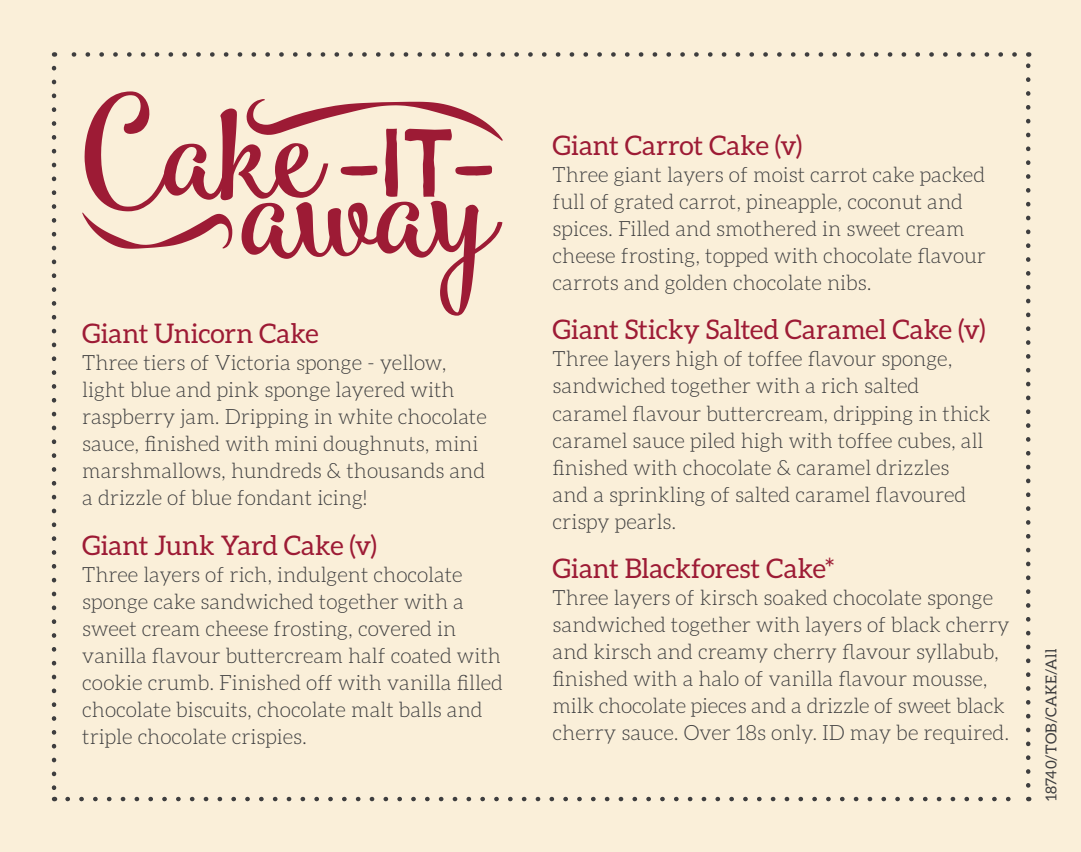
<style>
.page{position:relative;width:1081px;height:852px;background:#fff}
.page>*{position:absolute;margin:0;border:0;box-sizing:border-box;transform-origin:0 0}
.t1{font:98.1px "Giraffe Skinny";color:#9d1b35;scale:.78 1}
.t2{font:27px "Aleo";color:#9d1b35}
.t3{font:300 21px/27px "Aleo";color:#3e3e3f}
.t4{font:15px "Aleo";letter-spacing:.025em;color:#3e3e3f}
.s1{font-family:"Bizon"}
</style>
<div class="page">
<div style="left:0;top:0;width:1080px;height:851px;background:#faefd9"></div>
<svg style="left:68px;top:796px;width:943px;height:5px"></svg>
<svg style="left:71px;top:52px;width:943px;height:5px"></svg>
<svg style="left:52px;top:68px;width:4px;height:733px"></svg>
<svg style="left:1026px;top:52px;width:4px;height:733px"></svg>
<svg style="left:82px;top:91px;width:420px;height:224px"></svg>
<h1 class="t1" style="left:337px;top:109px;width:205px">–<span class="s1">it</span>–</h1>
<p class="t2" style="left:82px;top:318px;width:238px">Giant Unicorn Cake</p>
<p class="t3" style="left:82px;top:349px;width:406px">Three tiers of Victoria sponge - yellow, light blue and pink sponge layered with raspberry jam. Dripping in white chocolate sauce, finished with mini doughnuts, mini marshmallows, hundreds &amp; thousands and a drizzle of blue fondant icing!</p>
<p class="t2" style="left:82px;top:529px;width:296px">Giant Junk Yard Cake (v)</p>
<p class="t3" style="left:82px;top:560px;width:422px">Three layers of rich, indulgent chocolate sponge cake sandwiched together with a sweet cream cheese frosting, covered in vanilla flavour buttercream half coated with cookie crumb. Finished off with vanilla filled chocolate biscuits, chocolate malt balls and triple chocolate crispies.</p>
<p class="t2" style="left:552px;top:130px;width:251px">Giant Carrot Cake (v)</p>
<p class="t3" style="left:552px;top:161px;width:435px">Three giant layers of moist carrot cake packed full of grated carrot, pineapple, coconut and spices. Filled and smothered in sweet cream cheese frosting, topped with chocolate flavour carrots and golden chocolate nibs.</p>
<p class="t2" style="left:552px;top:314px;width:434px">Giant Sticky Salted Caramel Cake (v)</p>
<p class="t3" style="left:552px;top:345px;width:439px">Three layers high of toffee flavour sponge, sandwiched together with a rich salted caramel flavour buttercream, dripping in thick caramel sauce piled high with toffee cubes, all finished with chocolate &amp; caramel drizzles<br>and a sprinkling of salted caramel flavoured crispy pearls.</p>
<p class="t2" style="left:552px;top:553px;width:284px">Giant Blackforest Cake*</p>
<p class="t3" style="left:552px;top:584px;width:458px">Three layers of kirsch soaked chocolate sponge sandwiched together with layers of black cherry and kirsch and creamy cherry flavour syllabub, finished with a halo of vanilla flavour mousse, milk chocolate pieces and a drizzle of sweet black cherry sauce. Over 18s only. ID may be required.</p>
<p class="t4" style="left:1042px;top:801px;width:154px;rotate:-90deg">18740/TOB/CAKE/All</p>
</div>
